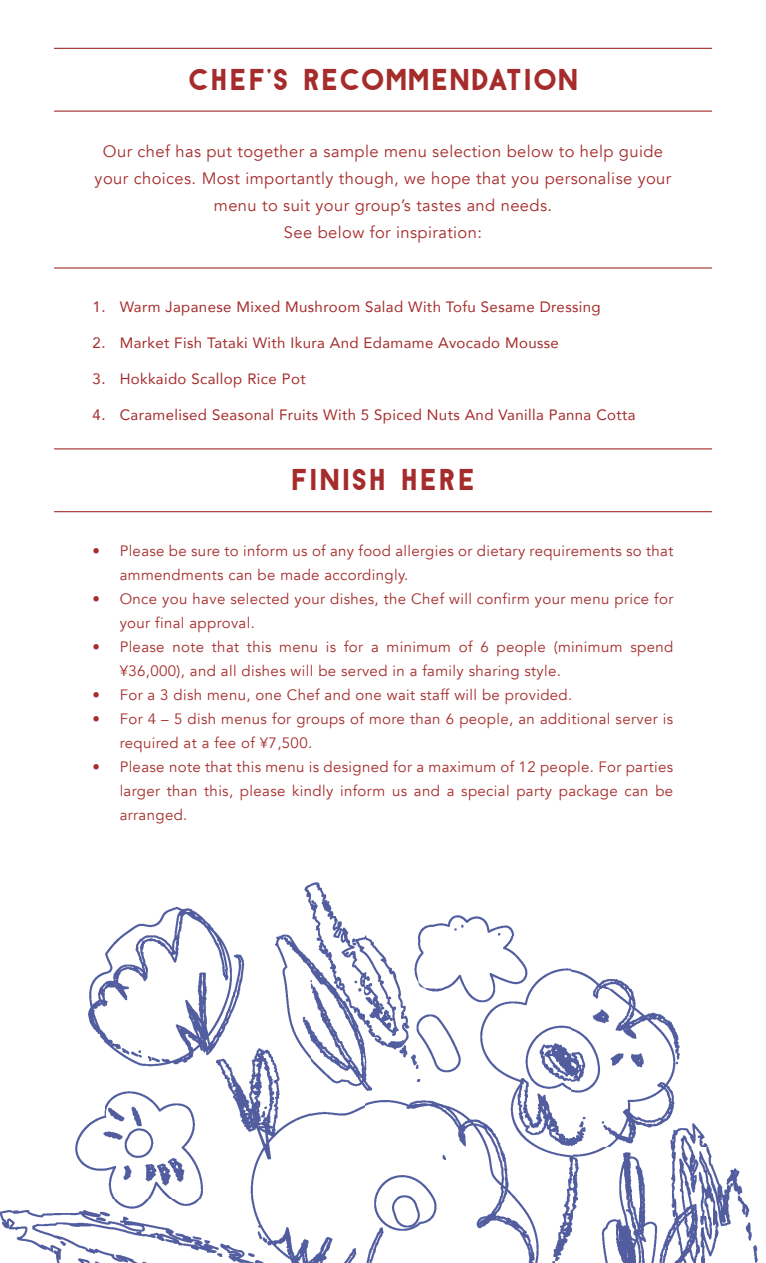
<style>
.page{position:relative;width:766px;height:1263px;background:#fff}
.page>*{position:absolute;margin:0;border:0;box-sizing:border-box;transform-origin:0 0}
.t1{font:27px "Antraste";color:#a62c2c}
.t2{font:16.5px/27px "Avenir";letter-spacing:.025em;color:#a62c2c;text-align:center}
.t3{font:15px/24px "Avenir";letter-spacing:.025em;color:#a62c2c}
.t4{font:15px "Avenir";letter-spacing:.025em;color:#a62c2c}
</style>
<div class="page">
<img style="left:572px;top:988px;width:154px;height:275px">
<img style="left:726px;top:1168px;width:32px;height:95px">
<img style="left:0;top:1198px;width:357px;height:65px">
<img style="left:364px;top:935px;width:208px;height:328px">
<img style="left:104px;top:884px;width:207px;height:314px">
<img style="left:75px;top:1092px;width:30px;height:106px">
<img style="left:311px;top:882px;width:53px;height:234px">
<img style="left:88px;top:935px;width:17px;height:106px">
<img style="left:571px;top:935px;width:59px;height:53px">
<img style="left:415px;top:915px;width:105px;height:21px">
<hr style="left:54px;top:48px;width:657px;height:1px;background:#a62c2c">
<hr style="left:54px;top:111px;width:657px;height:1px;background:#a62c2c">
<hr style="left:54px;top:267px;width:657px;height:2px;background:#a62c2c">
<hr style="left:54px;top:448px;width:657px;height:1px;background:#a62c2c">
<hr style="left:54px;top:511px;width:657px;height:1px;background:#a62c2c">
<p class="t1" style="left:187px;top:62px;width:392px">CHEF'S RECOMMENDATION</p>
<p class="t2" style="left:95px;top:138px;width:578px">Our chef has put together a sample menu selection below to help guide your choices. Most importantly though, we hope that you personalise your menu to suit your group’s tastes and needs.</p>
<p class="t2" style="left:284px;top:219px;width:199px">See below for inspiration:</p>
<p class="t4" style="left:93px;top:295px;width:509px">1. Warm Japanese Mixed Mushroom Salad With Tofu Sesame Dressing</p>
<p class="t4" style="left:93px;top:331px;width:467px">2. Market Fish Tataki With Ikura And Edamame Avocado Mousse</p>
<p class="t4" style="left:93px;top:367px;width:214px">3. Hokkaido Scallop Rice Pot</p>
<p class="t4" style="left:93px;top:403px;width:544px">4. Caramelised Seasonal Fruits With 5 Spiced Nuts And Vanilla Panna Cotta</p>
<p class="t1" style="left:290px;top:462px;width:187px">FINISH HERE</p>
<p class="t3" style="left:120px;top:539px;width:555px;text-indent:-27px">• Please be sure to inform us of any food allergies or dietary requirements so that ammendments can be made accordingly.</p>
<p class="t3" style="left:120px;top:587px;width:555px;text-indent:-27px">• Once you have selected your dishes, the Chef will confirm your menu price for your final approval.</p>
<p class="t3" style="left:120px;top:635px;width:555px;text-indent:-27px">• Please note that this menu is for a minimum of 6 people (minimum spend ¥36,000), and all dishes will be served in a family sharing style.</p>
<p class="t3" style="left:93px;top:683px;width:481px">• For a 3 dish menu, one Chef and one wait staff will be provided.</p>
<p class="t3" style="left:120px;top:707px;width:555px;text-indent:-27px">• For 4 – 5 dish menus for groups of more than 6 people, an additional server is required at a fee of ¥7,500.</p>
<p class="t3" style="left:120px;top:755px;width:555px;text-align:justify;text-indent:-27px">• Please note that this menu is designed for a maximum of 12 people. For parties larger than this, please kindly inform us and a special party package can be arranged.</p>
</div>
